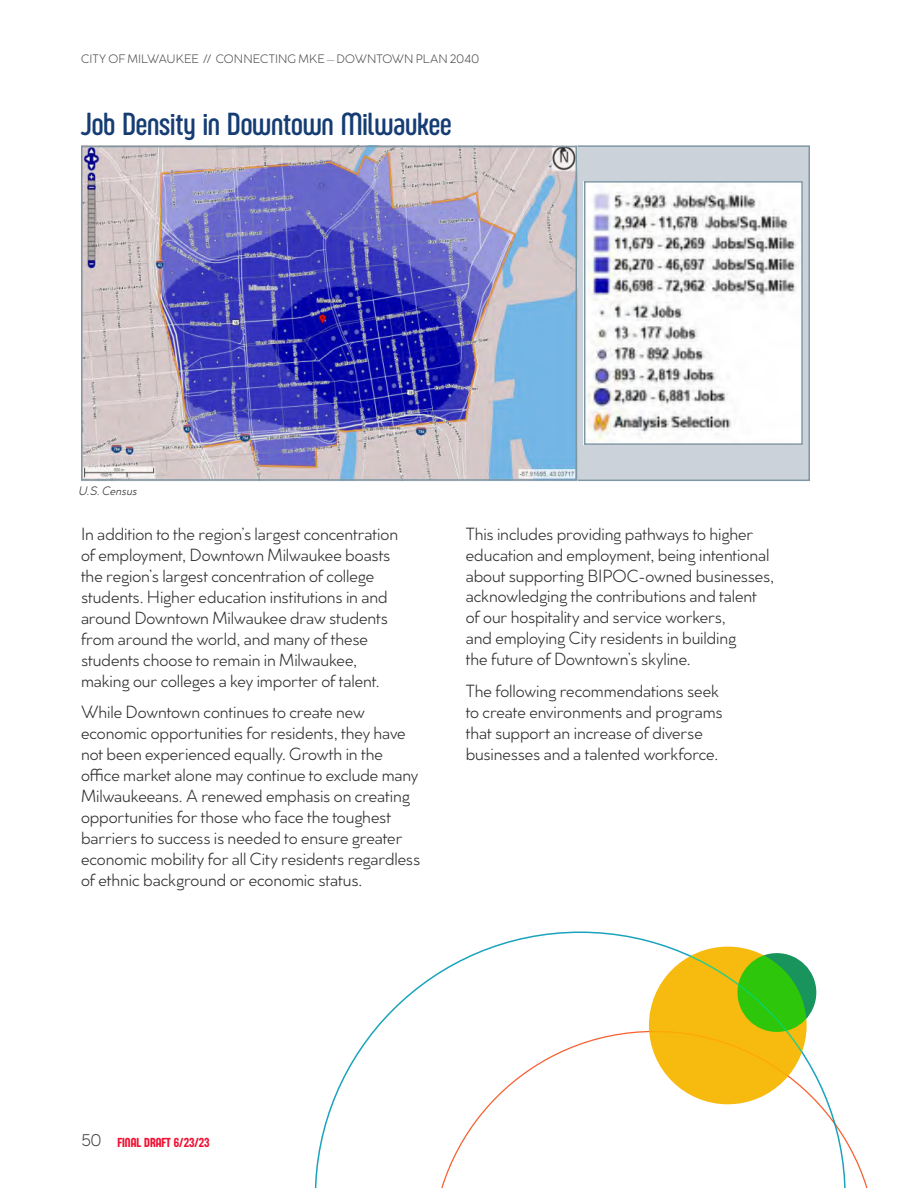
<style>
.page{position:relative;width:918px;height:1188px;background:#fff}
.page>*{position:absolute;margin:0;border:0;box-sizing:border-box;transform-origin:0 0}
.Header_-_level_1{font:300 33px "Sugo Pro Display";letter-spacing:-.005em;color:#153d74}
.Body_Text{font:300 17.25px/21px "Cocogoose Classic";letter-spacing:-.005em;color:#312f30}
.t1{font:13.5px "Sugo Pro Display";color:#f01134}
.t2{font:300 12px "Cocogoose Classic";letter-spacing:.005em;color:#4b4c4d}
.Source{font:italic 300 12px "Cocogoose Classic";color:#312f30}
.s1{font-family:"Cocogoose Classic";font-weight:300;font-size:16.5px;color:#3e3e3f}
</style>
<div class="page">
<div style="left:81px;top:145px;width:729px;height:336px;background:#cbd2d9;border:2px solid #7f96a3"></div>
<img style="left:84px;top:149px;width:490px;height:329px">
<div style="left:81px;top:146px;width:496px;height:335px;border:2px solid #7f96a3"></div>
<img style="left:587px;top:184px;width:213px;height:258px">
<div style="left:584px;top:181px;width:219px;height:264px;border:2px solid #7f96a3"></div>
<svg style="left:315px;top:932px;width:531px;height:256px"></svg>
<svg style="left:737px;top:953px;width:79px;height:79px;background:#2aba1f"></svg>
<p class="t2" style="left:81px;top:50px;width:400px">CITY OF MILWAUKEE // CONNECTING MKE – DOWNTOWN PLAN 2040</p>
<p class="Header_-_level_1" style="left:81px;top:106px;width:372px">Job Density in Downtown Milwaukee</p>
<p class="Source" style="left:79px;top:482px;width:60px">U.S. Census</p>
<p class="Body_Text" style="left:81px;top:522px;width:319px">In addition to the region’s largest concentration of employment, Downtown Milwaukee boasts the region’s largest concentration of college students. Higher education institutions in and around Downtown Milwaukee draw students from around the world, and many of these students choose to remain in Milwaukee, making our colleges a key importer of talent.</p>
<p class="Body_Text" style="left:81px;top:701px;width:341px">While Downtown continues to create new economic opportunities for residents, they have not been experienced equally. Growth in the office market alone may continue to exclude many Milwaukeeans. A renewed emphasis on creating opportunities for those who face the toughest barriers to success is needed to ensure greater economic mobility for all City residents regardless of ethnic background or economic status.</p>
<p class="Body_Text" style="left:466px;top:522px;width:310px">This includes providing pathways to higher education and employment, being intentional about supporting BIPOC-owned businesses, acknowledging the contributions and talent of our hospitality and service workers,<br>and employing City residents in building<br>the future of Downtown’s skyline.</p>
<p class="Body_Text" style="left:466px;top:680px;width:259px">The following recommendations seek to create environments and programs that support an increase of diverse businesses and a talented workforce.</p>
<p class="t1" style="left:81px;top:1135px;width:130px"><span class="s1">50</span> FINAL DRAFT 6/23/23</p>
</div>
